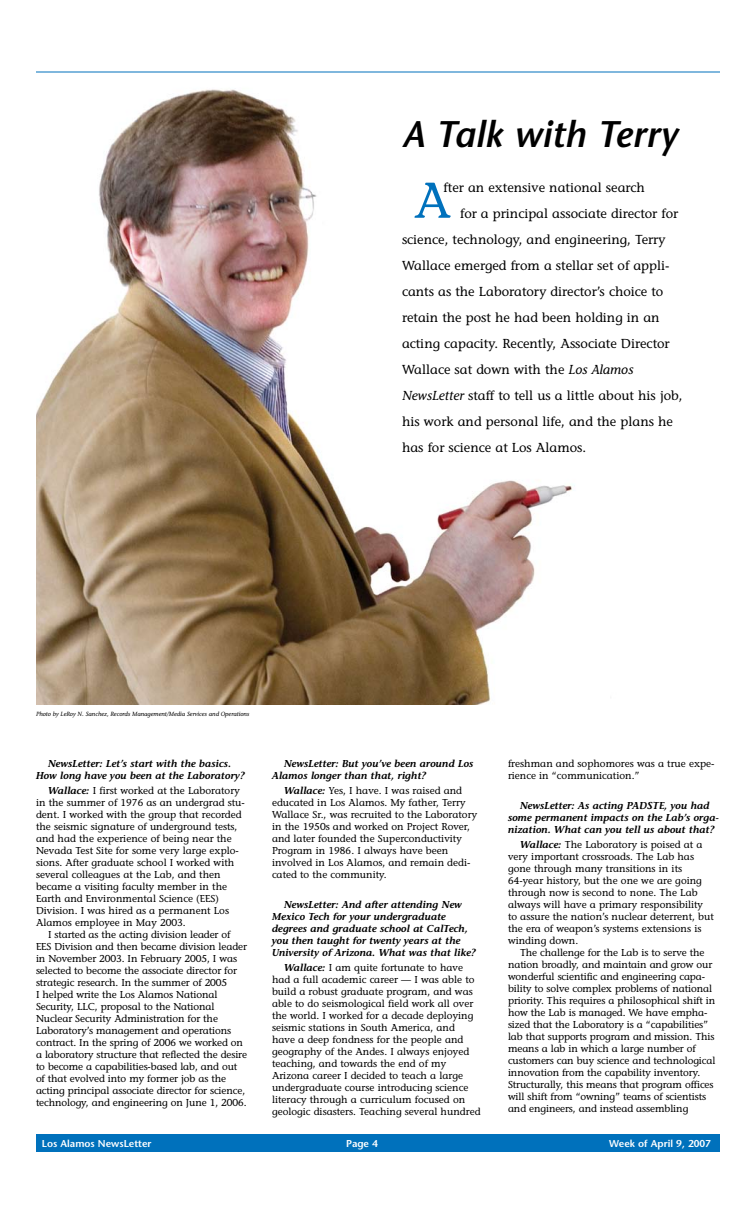
<style>
.page{position:relative;width:756px;height:1224px;background:#fff}
.page>*{position:absolute;margin:0;border:0;box-sizing:border-box;transform-origin:0 0}
.t1{font:50.1px "Stone Informal";color:#0071bc}
.t2{font:italic 600 37px "Stone Sans";color:#000}
.t3{font:13px "Stone Informal";color:#000}
.t4{font:10px/12px "Stone Informal";color:#000}
.t5{font:italic 600 10px/12px "Stone Informal";color:#000;text-align:center}
.t6{font:600 10px "Stone Sans";color:#fff}
.t7{font:italic 6px "Stone Informal";color:#000}
.s1{font-style:italic}
.s2{font-weight:600;font-style:italic}
</style>
<div class="page">
<div style="left:36px;top:1134px;width:684px;height:18px;background:#0071bc"></div>
<img style="left:36px;top:89px;width:539px;height:615px">
<hr style="left:36px;top:72px;width:684px;height:1px;background:#0071bc">
<h2 class="t2" style="left:402px;top:111px;width:277px">A Talk with Terry</h2>
<h1 class="t1" style="left:414px;top:170px;width:39px">A</h1>
<h3 class="t3" style="left:444px;top:179px;width:203px">fter an extensive national search</h3>
<h3 class="t3" style="left:460px;top:205px;width:220px">for a principal associate director for</h3>
<h3 class="t3" style="left:402px;top:231px;width:265px">science, technology, and engineering, Terry</h3>
<h3 class="t3" style="left:402px;top:257px;width:269px">Wallace emerged from a stellar set of appli-</h3>
<h3 class="t3" style="left:402px;top:283px;width:263px">cants as the Laboratory director’s choice to</h3>
<h3 class="t3" style="left:402px;top:309px;width:259px">retain the post he had been holding in an</h3>
<h3 class="t3" style="left:402px;top:335px;width:269px">acting capacity. Recently, Associate Director</h3>
<h3 class="t3" style="left:402px;top:361px;width:233px">Wallace sat down with the <span class="s1">Los Alamos</span></h3>
<h3 class="t3" style="left:402px;top:387px;width:282px"><span class="s1">NewsLetter</span> staff to tell us a little about his job,</h3>
<h3 class="t3" style="left:402px;top:413px;width:273px">his work and personal life, and the plans he</h3>
<h3 class="t3" style="left:402px;top:439px;width:186px">has for science at Los Alamos.</h3>
<p class="t7" style="left:36px;top:710px;width:215px">Photo by LeRoy N. Sanchez, Records Management/Media Services and Operations</p>
<p class="t5" style="left:36px;top:757px;width:210px">NewsLetter: Let’s start with the basics.<br>How long have you been at the Laboratory?</p>
<p class="t4" style="left:36px;top:784px;width:210px;text-indent:12px"><span class="s2">Wallace:</span> I first worked at the Laboratory in the summer of 1976 as an undergrad stu&shy;dent. I worked with the group that recorded the seismic signature of underground tests, and had the experience of being near the Nevada Test Site for some very large explo&shy;sions. After graduate school I worked with several colleagues at the Lab, and then became a visiting faculty member in the Earth and Environmental Science (EES)<br>Division. I was hired as a permanent Los Alamos employee in May 2003.</p>
<p class="t4" style="left:36px;top:928px;width:213px;text-indent:12px">I started as the acting division leader of EES Division and then became division leader in November 2003. In February 2005, I was selected to become the associate director for strategic research. In the summer of 2005<br>I helped write the Los Alamos National Security, LLC, proposal to the National Nuclear Security Administration for the Laboratory’s management and operations contract. In the spring of 2006 we worked on a laboratory structure that reflected the desire to become a capabilities-based lab, and out of that evolved into my former job as the acting principal associate director for science, technology, and engineering on June 1, 2006.</p>
<p class="t5" style="left:272px;top:757px;width:203px;text-align:left;text-indent:12px">NewsLetter: But you’ve been around Los<br>Alamos longer than that, right?</p>
<p class="t4" style="left:272px;top:784px;width:207px;text-indent:12px"><span class="s2">Wallace:</span> Yes, I have. I was raised and educated in Los Alamos. My father, Terry Wallace Sr., was recruited to the Laboratory in the 1950s and worked on Project Rover, and later founded the Superconductivity Program in 1986. I always have been involved in Los Alamos, and remain dedi&shy;cated to the community.</p>
<p class="t5" style="left:272px;top:898px;width:205px;text-align:left;text-indent:12px">NewsLetter: And after attending New Mexico Tech for your undergraduate degrees and graduate school at CalTech, you then taught for twenty years at the University of Arizona. What was that like?</p>
<p class="t4" style="left:272px;top:961px;width:210px;text-indent:12px"><span class="s2">Wallace:</span> I am quite fortunate to have had a full academic career — I was able to build a robust graduate program, and was able to do seismological field work all over the world. I worked for a decade deploying seismic stations in South America, and<br>have a deep fondness for the people and geography of the Andes. I always enjoyed teaching, and towards the end of my Arizona career I decided to teach a large undergraduate course introducing science literacy through a curriculum focused on geologic disasters. Teaching several hundred</p>
<p class="t4" style="left:508px;top:757px;width:208px">freshman and sophomores was a true expe&shy;rience in “communication.”</p>
<p class="t5" style="left:508px;top:799px;width:213px">NewsLetter: As acting PADSTE, you had some permanent impacts on the Lab’s orga&shy;nization. What can you tell us about that?</p>
<p class="t4" style="left:508px;top:838px;width:207px;text-indent:12px"><span class="s2">Wallace:</span> The Laboratory is poised at a very important crossroads. The Lab has gone through many transitions in its 64-year history, but the one we are going through now is second to none. The Lab always will have a primary responsibility to assure the nation’s nuclear deterrent, but the era of weapon’s systems extensions is winding down.</p>
<p class="t4" style="left:508px;top:946px;width:209px;text-indent:12px">The challenge for the Lab is to serve the nation broadly, and maintain and grow our wonderful scientific and engineering capa&shy;bility to solve complex problems of national priority. This requires a philosophical shift in how the Lab is managed. We have empha&shy;sized that the Laboratory is a “capabilities” lab that supports program and mission. This means a lab in which a large number of customers can buy science and technological innovation from the capability inventory.<br>Structurally, this means that program offices will shift from “owning” teams of scientists and engineers, and instead assembling</p>
<p class="t6" style="left:42px;top:1137px;width:111px">Los Alamos NewsLetter</p>
<p class="t6" style="left:346px;top:1137px;width:33px">Page 4</p>
<p class="t6" style="left:609px;top:1137px;width:103px">Week of April 9, 2007</p>
</div>
